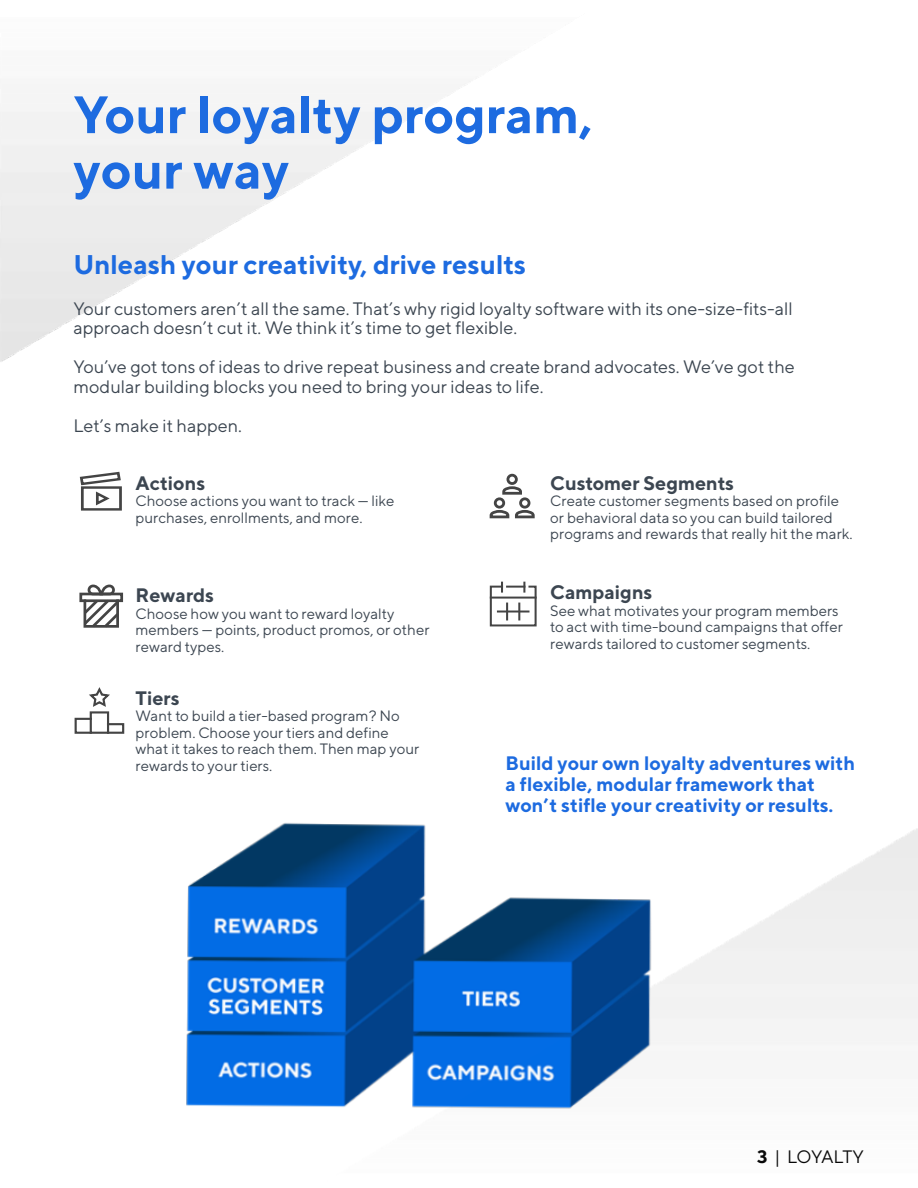
<style>
.page{position:relative;width:918px;height:1188px;background:#fff}
.page>*{position:absolute;margin:0;border:0;box-sizing:border-box;transform-origin:0 0}
.t1{font:700 52.5px/55.5px "TT Norms";color:#1d6be0}
.t2{font:700 27px "TT Norms";color:#1d6be0}
.t3{font:700 19.5px/21px "TT Norms";color:#1d6be0}
.t4{font:700 19.5px "TT Norms";color:#3c4651}
.t5{font:18px/19.5px "TT Norms";color:#3c4651}
.t6{font:18px "TT Norms";letter-spacing:-.04em;color:#000}
.t7{font:15px/16.5px "TT Norms";color:#3c4651}
.s1{font-weight:700}
</style>
<div class="page">
<img style="left:0;top:81px;width:531px;height:427px">
<div style="left:79px;top:593px;width:44px;height:9px;border:3px solid #444"></div>
<svg style="left:81px;top:584px;width:40px;height:44px"></svg>
<div style="left:75px;top:718px;width:17px;height:16px;border:2px solid #444"></div>
<div style="left:107px;top:723px;width:17px;height:11px;border:2px solid #444"></div>
<div style="left:90px;top:711px;width:19px;height:23px;border:2px solid #444"></div>
<svg style="left:89px;top:687px;width:21px;height:20px"></svg>
<div style="left:81px;top:486px;width:41px;height:25px;border:3px solid #444"></div>
<svg style="left:78px;top:470px;width:44px;height:38px"></svg>
<svg style="left:489px;top:583px;width:48px;height:44px"></svg>
<div style="left:519px;top:497px;width:11px;height:12px;border:3px solid #444;border-radius:50%"></div>
<div style="left:494px;top:497px;width:11px;height:12px;border:3px solid #444;border-radius:50%"></div>
<svg style="left:500px;top:485px;width:23px;height:11px"></svg>
<svg style="left:489px;top:510px;width:46px;height:9px"></svg>
<div style="left:507px;top:474px;width:11px;height:11px;border:3px solid #444;border-radius:50%"></div>
<img style="left:186px;top:822px;width:485px;height:327px">
<h1 class="t1" style="left:74px;top:86px;width:521px">Your loyalty program, your way</h1>
<h2 class="t2" style="left:73px;top:248px;width:454px">Unleash your creativity, drive results</h2>
<p class="t5" style="left:73px;top:298px;width:721px">Your customers aren’t all the same. That’s why rigid loyalty software with its one-size-fits-all approach doesn’t cut it. We think it’s time to get flexible.</p>
<p class="t5" style="left:73px;top:357px;width:723px">You’ve got tons of ideas to drive repeat business and create brand advocates. We’ve got the modular building blocks you need to bring your ideas to life.</p>
<p class="t5" style="left:73px;top:415px;width:170px">Let’s make it happen.</p>
<h3 class="t4" style="left:136px;top:470px;width:71px">Actions</h3>
<p class="t7" style="left:136px;top:492px;width:261px">Choose actions you want to track — like purchases, enrollments, and more.</p>
<h3 class="t4" style="left:136px;top:583px;width:80px">Rewards</h3>
<p class="t7" style="left:136px;top:605px;width:295px">Choose how you want to reward loyalty members — points, product promos, or other reward types.</p>
<h3 class="t4" style="left:136px;top:685px;width:46px">Tiers</h3>
<p class="t7" style="left:136px;top:707px;width:285px">Want to build a tier-based program? No problem. Choose your tiers and define what it takes to reach them. Then map your rewards to your tiers.</p>
<h3 class="t4" style="left:550px;top:470px;width:185px">Customer Segments</h3>
<p class="t7" style="left:550px;top:492px;width:304px">Create customer segments based on profile or behavioral data so you can build tailored programs and rewards that really hit the mark.</p>
<h3 class="t4" style="left:550px;top:580px;width:104px">Campaigns</h3>
<p class="t7" style="left:550px;top:602px;width:294px">See what motivates your program members to act with time-bound campaigns that offer rewards tailored to customer segments.</p>
<h3 class="t3" style="left:505px;top:752px;width:351px">Build your own loyalty adventures with a flexible, modular framework that won’t stifle your creativity or results.</h3>
<p class="t6" style="left:757px;top:1146px;width:108px"><span class="s1">3</span> | LOYALTY</p>
</div>
